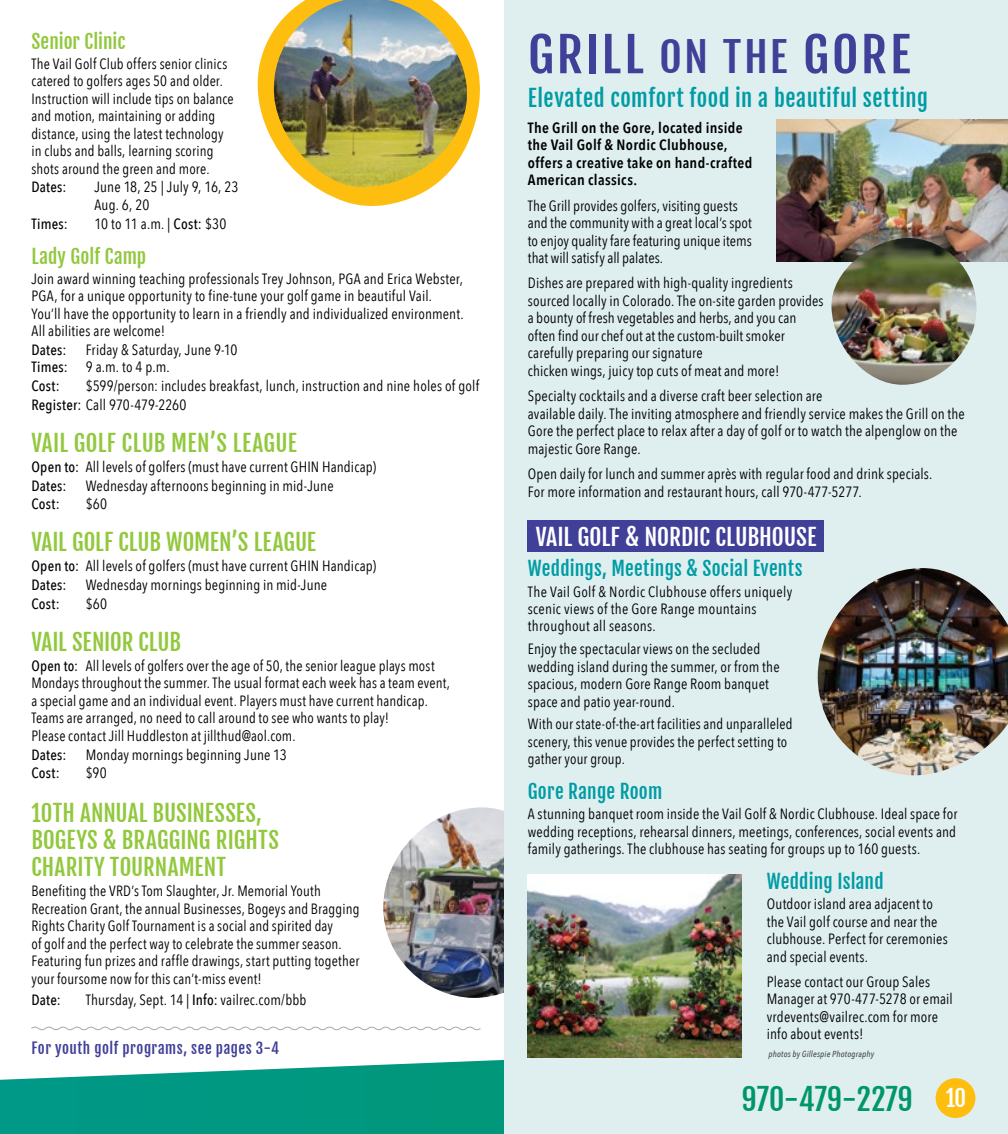
<style>
.page{position:relative;width:1008px;height:1134px;background:#fff}
.page>*{position:absolute;margin:0;border:0;box-sizing:border-box;transform-origin:0 0}
.t1{font:47.25px "Fjalla One";letter-spacing:.055em;color:#414099;scale:1.09 1}
.t2{font:29.75px "Fjalla One";color:#00966b}
.t3{font:22.75px/27.3px "Fjalla One";letter-spacing:.005em;color:#92c83e}
.t4{font:22.75px "Fjalla One";letter-spacing:.02em;color:#009ca4}
.t5{font:22.75px "Fjalla One";color:#fff}
.t6{font:19.25px "Fjalla One";letter-spacing:.01em;color:#009ca4}
.t7{font:19.25px "Fjalla One";color:#92c83e}
.t8{font:14.88px/17.5px "Avenir Next Condensed";letter-spacing:.01em;color:#000}
.t9{font:600 14.88px/17.5px "Avenir Next Condensed";letter-spacing:.02em;color:#000}
.t10{font:500 14.88px "Avenir Next Condensed";letter-spacing:.015em;color:#000}
.t11{font:14.88px "Fjalla One";letter-spacing:.035em;color:#414099}
.t12{font:italic 500 8.75px "Avenir Next Condensed";letter-spacing:.02em;color:#000}
.s1{font-weight:500}
.s2{font-size:40.25px}
.s3{font-size:22.75px;color:#fff}
</style>
<div class="page">
<svg style="left:0;top:1060px;width:504px;height:74px;background:#22a591"></svg>
<img style="left:383px;top:807px;width:121px;height:191px">
<div style="left:504px;top:0;width:504px;height:1134px;background:#dfeff0"></div>
<div style="left:936px;top:1078px;width:39px;height:40px;background:#febe10;border-radius:50%"></div>
<div style="left:528px;top:520px;width:296px;height:32px;background:#414099"></div>
<img style="left:818px;top:568px;width:190px;height:207px">
<img style="left:528px;top:874px;width:214px;height:183px">
<svg style="left:31px;top:1026px;width:450px;height:5px"></svg>
<img style="left:257px;top:0;width:223px;height:206px">
<img style="left:776px;top:120px;width:232px;height:142px">
<img style="left:830px;top:238px;width:147px;height:147px">
<p class="t7" style="left:31px;top:29px;width:96px">Senior Clinic</p>
<p class="t8" style="left:31px;top:54px;width:204px">The Vail Golf Club offers senior clinics catered to golfers ages 50 and older.<br>Instruction will include tips on balance and motion, maintaining or adding distance, using the latest technology in clubs and balls, learning scoring shots around the green and more.</p>
<p class="t10" style="left:31px;top:178px;width:36px">Dates:</p>
<p class="t8" style="left:94px;top:178px;width:145px">June 18, 25 | July 9, 16, 23<br>Aug. 6, 20</p>
<p class="t10" style="left:31px;top:214px;width:38px">Times:</p>
<p class="t8" style="left:94px;top:214px;width:134px">10 to 11 a.m. | <span class="s1">Cost:</span> $30</p>
<p class="t7" style="left:31px;top:244px;width:116px">Lady Golf Camp</p>
<p class="t8" style="left:31px;top:269px;width:434px">Join award winning teaching professionals Trey Johnson, PGA and Erica Webster, PGA, for a unique opportunity to fine-tune your golf game in beautiful Vail.<br>You’ll have the opportunity to learn in a friendly and individualized environment.<br>All abilities are welcome!</p>
<p class="t10" style="left:31px;top:341px;width:36px">Dates:</p>
<p class="t8" style="left:31px;top:340px;width:208px;line-height:18.2px;text-indent:54px">Friday &amp; Saturday, June 9-10<br><span class="s1">Times:</span> 9 a.m. to 4 p.m.<br><span class="s1">Cost:</span></p>
<p class="t8" style="left:31px;top:376px;width:449px;line-height:18.7px;text-indent:54px">$599/person: includes breakfast, lunch, instruction and nine holes of golf<br><span class="s1">Register:</span> Call 970-479-2260</p>
<h3 class="t3" style="left:31px;top:429px;width:267px">VAIL GOLF CLUB MEN’S LEAGUE</h3>
<p class="t8" style="left:31px;top:457px;width:346px;line-height:18.7px"><span class="s1">Open to:</span> All levels of golfers (must have current GHIN Handicap)<br><span class="s1">Dates:</span></p>
<p class="t8" style="left:86px;top:476px;width:249px">Wednesday afternoons beginning in mid-June</p>
<p class="t10" style="left:31px;top:495px;width:30px">Cost:</p>
<p class="t8" style="left:86px;top:495px;width:23px">$60</p>
<h3 class="t3" style="left:31px;top:529px;width:286px">VAIL GOLF CLUB WOMEN’S LEAGUE</h3>
<p class="t8" style="left:31px;top:556px;width:346px;line-height:18.7px"><span class="s1">Open to:</span> All levels of golfers (must have current GHIN Handicap)<br><span class="s1">Dates:</span></p>
<p class="t8" style="left:86px;top:576px;width:243px">Wednesday mornings beginning in mid-June</p>
<p class="t10" style="left:31px;top:595px;width:30px">Cost:</p>
<p class="t8" style="left:86px;top:594px;width:23px">$60</p>
<h3 class="t3" style="left:31px;top:628px;width:151px">VAIL SENIOR CLUB</h3>
<p class="t8" style="left:31px;top:656px;width:420px"><span class="s1">Open to:</span> All levels of golfers over the age of 50, the senior league plays most Mondays throughout the summer. The usual format each week has a team event, a special game and an individual event. Players must have current handicap.<br>Teams are arranged, no need to call around to see who wants to play!<br>Please contact Jill Huddleston at jillthud@aol.com.</p>
<p class="t10" style="left:31px;top:746px;width:36px">Dates:</p>
<p class="t8" style="left:86px;top:745px;width:203px">Monday mornings beginning June 13</p>
<p class="t10" style="left:31px;top:764px;width:30px">Cost:</p>
<p class="t8" style="left:86px;top:764px;width:23px">$90</p>
<h3 class="t3" style="left:31px;top:799px;width:249px">10TH ANNUAL BUSINESSES,<br>BOGEYS &amp; BRAGGING RIGHTS<br>CHARITY TOURNAMENT</h3>
<p class="t8" style="left:31px;top:881px;width:330px">Benefiting the VRD’s Tom Slaughter, Jr. Memorial Youth Recreation Grant, the annual Businesses, Bogeys and Bragging Rights Charity Golf Tournament is a social and spirited day<br>of golf and the perfect way to celebrate the summer season.<br>Featuring fun prizes and raffle drawings, start putting together your foursome now for this can’t-miss event!</p>
<p class="t10" style="left:31px;top:991px;width:31px">Date:</p>
<p class="t8" style="left:86px;top:990px;width:222px">Thursday, Sept. 14 | <span class="s1">Info:</span> vailrec.com/bbb</p>
<p class="t11" style="left:31px;top:1039px;width:249px">For youth golf programs, see pages 3-4</p>
<h1 class="t1" style="left:528px;top:26px;width:353px">GRILL <span class="s2">ON THE</span> GORE</h1>
<h3 class="t4" style="left:528px;top:84px;width:402px">Elevated comfort food in a beautiful setting</h3>
<p class="t9" style="left:528px;top:118px;width:226px">The Grill on the Gore, located inside the Vail Golf &amp; Nordic Clubhouse, offers a creative take on hand-crafted<br>American classics.</p>
<p class="t8" style="left:528px;top:196px;width:226px">The Grill provides golfers, visiting guests and the community with a great local’s spot to enjoy quality fare featuring unique items that will satisfy all palates.</p>
<p class="t8" style="left:528px;top:274px;width:297px">Dishes are prepared with high-quality ingredients sourced locally in Colorado. The on-site garden provides a bounty of fresh vegetables and herbs, and you can often find our chef out at the custom-built smoker carefully preparing our signature<br>chicken wings, juicy top cuts of meat and more!</p>
<p class="t8" style="left:528px;top:387px;width:439px">Specialty cocktails and a diverse craft beer selection are<br>available daily. The inviting atmosphere and friendly service makes the Grill on the Gore the perfect place to relax after a day of golf or to watch the alpenglow on the majestic Gore Range.</p>
<p class="t8" style="left:528px;top:465px;width:406px">Open daily for lunch and summer après with regular food and drink specials.<br>For more information and restaurant hours, call 970-477-5277.</p>
<h3 class="t5" style="left:536px;top:523px;width:283px">VAIL GOLF &amp; NORDIC CLUBHOUSE</h3>
<p class="t6" style="left:528px;top:557px;width:276px">Weddings, Meetings &amp; Social Events</p>
<p class="t8" style="left:528px;top:582px;width:266px">The Vail Golf &amp; Nordic Clubhouse offers uniquely scenic views of the Gore Range mountains throughout all seasons.</p>
<p class="t8" style="left:528px;top:639px;width:253px">Enjoy the spectacular views on the secluded wedding island during the summer, or from the spacious, modern Gore Range Room banquet space and patio year-round.</p>
<p class="t8" style="left:528px;top:714px;width:266px">With our state-of-the-art facilities and unparalleled scenery, this venue provides the perfect setting to gather your group.</p>
<p class="t6" style="left:528px;top:780px;width:136px">Gore Range Room</p>
<p class="t8" style="left:528px;top:804px;width:431px;text-align:justify">A stunning banquet room inside the Vail Golf &amp; Nordic Clubhouse. Ideal space for wedding receptions, rehearsal dinners, meetings, conferences, social events and family gatherings. The clubhouse has seating for groups up to 160 guests.</p>
<p class="t6" style="left:767px;top:870px;width:118px">Wedding Island</p>
<p class="t8" style="left:767px;top:894px;width:182px">Outdoor island area adjacent to the Vail golf course and near the clubhouse. Perfect for ceremonies and special events.</p>
<p class="t8" style="left:767px;top:972px;width:187px">Please contact our Group Sales<br>Manager at 970-477-5278 or email vrdevents@vailrec.com for more info about events!</p>
<p class="t12" style="left:768px;top:1049px;width:107px">photos by Gillespie Photography</p>
<h2 class="t2" style="left:742px;top:1081px;width:226px">970-479-2279 <span class="s3">10</span></h2>
</div>
